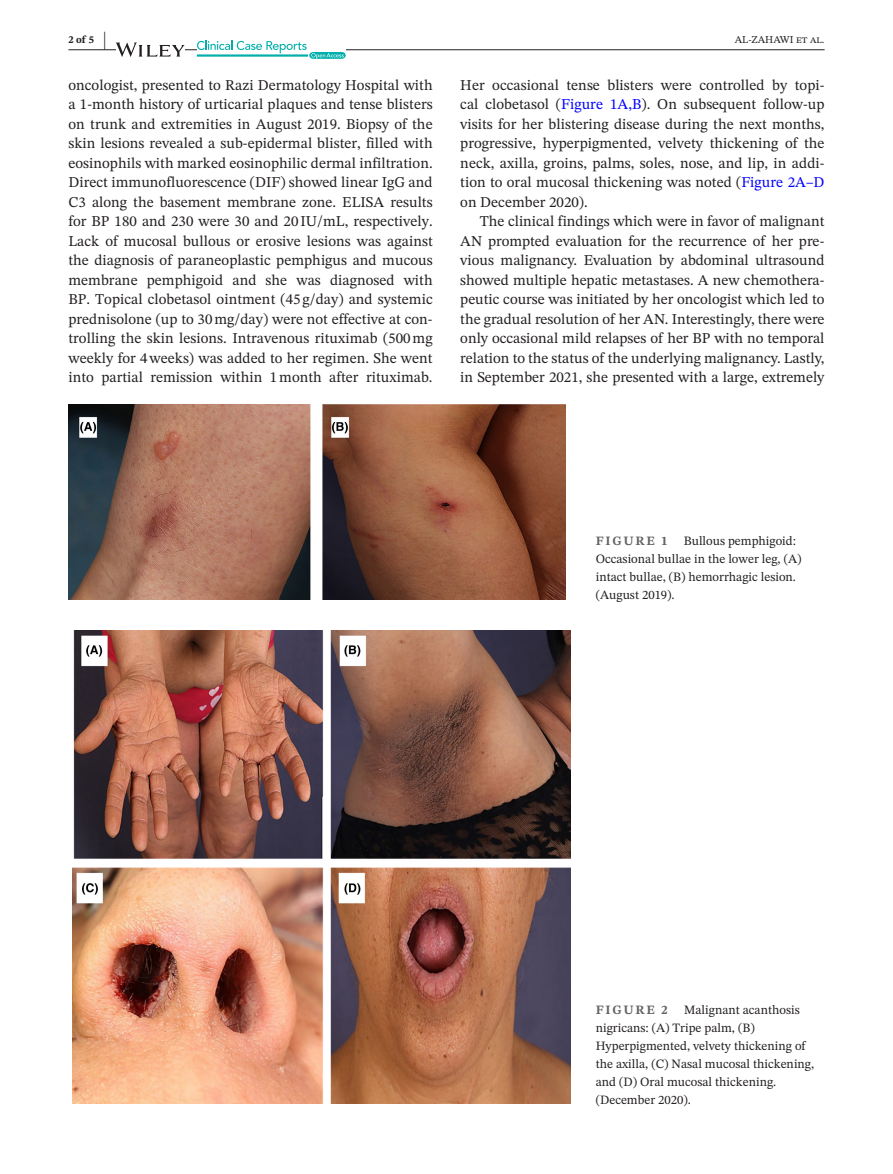
<style>
.page{position:relative;width:893px;height:1174px;background:#fff}
.page>*{position:absolute;margin:0;border:0;box-sizing:border-box;transform-origin:0 0}
.t1{font:15px/19.5px "STIX Two Text";letter-spacing:.005em;color:#231f20;text-align:justify}
.t2{font:12.75px/18px "STIX Two Text";color:#231f20}
.t3{font:700 12.75px "STIX Two Text";letter-spacing:.14em;color:#636366}
.t4{font:10.5px "STIX Two Text";color:#231f20}
.t5{font:700 10.5px "STIX Two Text";color:#231f20}
.s1{font-size:21px}
.s2{color:#00f}
</style>
<div class="page">
<hr style="left:68px;top:49px;width:756px;height:1px;background:#231f20">
<svg style="left:116px;top:43px;width:69px;height:14px"></svg>
<svg style="left:197px;top:41px;width:149px;height:18px"></svg>
<img style="left:68px;top:404px;width:498px;height:195px">
<img style="left:73px;top:631px;width:497px;height:473px">
<p class="t5" style="left:68px;top:32px;width:39px">2 of 5 <span class="s1">|</span></p>
<p class="t4" style="left:735px;top:32px;width:91px">AL-ZAHAWI et al.</p>
<p class="t1" style="left:68px;top:75px;width:366px">oncologist, presented to Razi Dermatology Hospital with a 1-month history of urticarial plaques and tense blisters on trunk and extremities in August 2019. Biopsy of the skin lesions revealed a sub-epidermal blister, filled with eosinophils with marked eosinophilic dermal infiltration.<br>Direct immunofluorescence (DIF) showed linear IgG and C3 along the basement membrane zone. ELISA results for BP 180 and 230 were 30 and 20 IU/mL, respectively.<br>Lack of mucosal bullous or erosive lesions was against the diagnosis of paraneoplastic pemphigus and mucous membrane pemphigoid and she was diagnosed with BP. Topical clobetasol ointment (45 g/day) and systemic prednisolone (up to 30mg/day) were not effective at con&shy;trolling the skin lesions. Intravenous rituximab (500mg weekly for 4weeks) was added to her regimen. She went into partial remission within 1month after rituximab.</p>
<p class="t1" style="left:460px;top:75px;width:366px">Her occasional tense blisters were controlled by topi&shy;cal clobetasol (<span class="s2">Figure 1A,B</span>). On subsequent follow-up visits for her blistering disease during the next months, progressive, hyperpigmented, velvety thickening of the neck, axilla, groins, palms, soles, nose, and lip, in addi&shy;tion to oral mucosal thickening was noted (<span class="s2">Figure 2A–D </span>on December 2020).</p>
<p class="t1" style="left:460px;top:211px;width:366px;text-indent:19px">The clinical findings which were in favor of malignant AN prompted evaluation for the recurrence of her pre&shy;vious malignancy. Evaluation by abdominal ultrasound showed multiple hepatic metastases. A new chemothera&shy;peutic course was initiated by her oncologist which led to the gradual resolution of her AN. Interestingly, there were only occasional mild relapses of her BP with no temporal relation to the status of the underlying malignancy. Lastly, in September 2021, she presented with a large, extremely</p>
<p class="t2" style="left:596px;top:532px;width:207px;text-indent:88px">Bullous pemphigoid:<br>Occasional bullae in the lower leg, (A) intact bullae, (B) hemorrhagic lesion. (August 2019).</p>
<p class="t3" style="left:596px;top:531px;width:73px">FIGURE 1</p>
<p class="t2" style="left:596px;top:1000px;width:220px;text-indent:88px">Malignant acanthosis nigricans: (A) Tripe palm, (B)<br>Hyperpigmented, velvety thickening of the axilla, (C) Nasal mucosal thickening, and (D) Oral mucosal thickening. (December 2020).</p>
<p class="t3" style="left:596px;top:1000px;width:73px">FIGURE 2</p>
</div>
